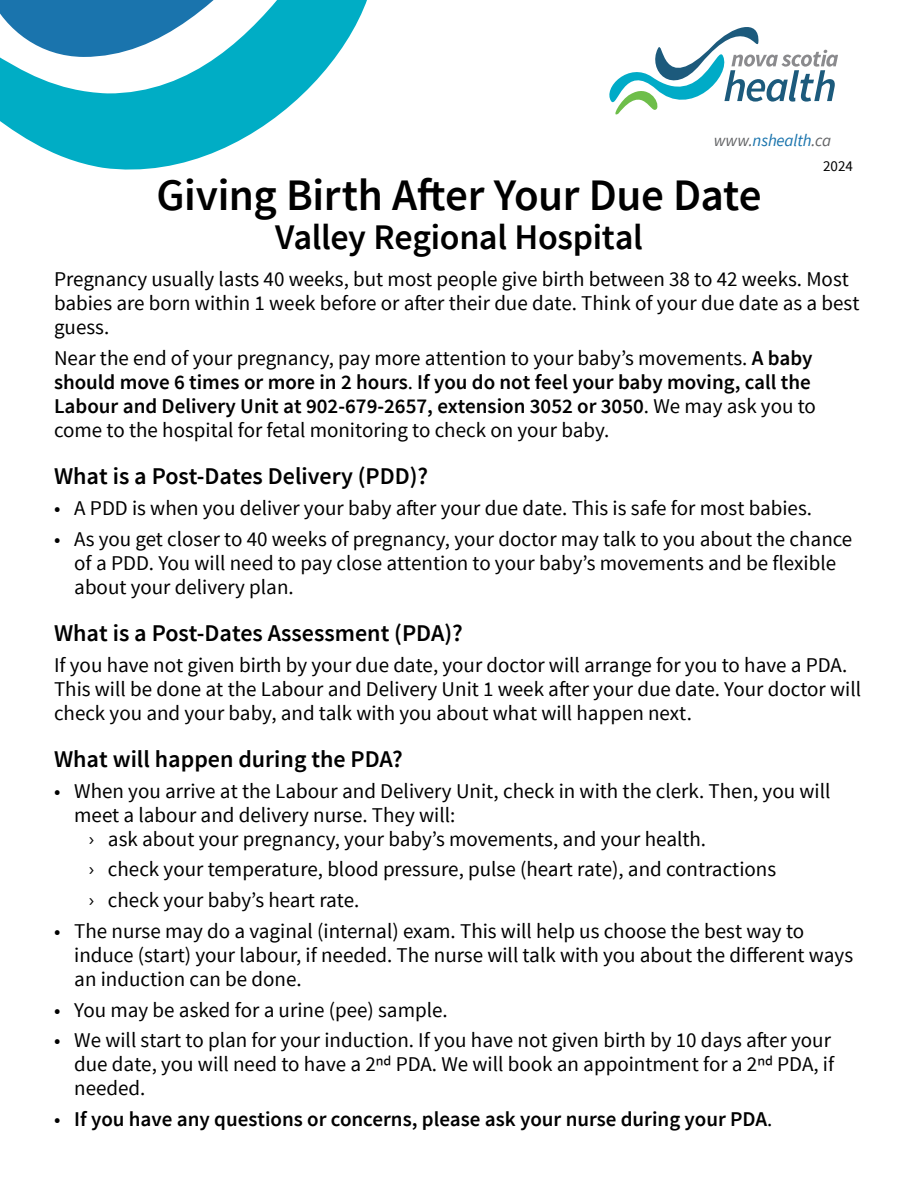
<style>
.page{position:relative;width:918px;height:1188px;background:#fff}
.page>*{position:absolute;margin:0;border:0;box-sizing:border-box;transform-origin:0 0}
.Pamphlet_Title{font:600 45px "Source Sans Pro";letter-spacing:-.01em;color:#000}
.Heading_-_centred{font:600 36px "Source Sans Pro";letter-spacing:-.01em;color:#000}
.Subheading__small{font:600 24px "Source Sans Pro";color:#000}
.body_text{font:21px/24px "Source Sans Pro";color:#000}
.t1{font:600 21px "Source Sans Pro";color:#000}
.t2{font:italic 16.95px "Source Sans Pro";letter-spacing:-.01em;color:#1a74ad}
.page{font:15px "Source Sans Pro";color:#000}
.s1{color:#636466}
.s2{font-weight:600}
.s3{font-family:"Trade Gothic LT Std"}
.s4{font-weight:400}
</style>
<div class="page">
<svg style="left:609px;top:27px;width:229px;height:88px"></svg>
<svg style="left:0;top:0;width:367px;height:170px"></svg>
<p class="t2" style="left:714px;top:130px;width:119px"><span class="s1">www.</span>nshealth<span class="s1">.ca</span></p>
<p class="page" style="left:823px;top:157px;width:31px">2024</p>
<p class="Pamphlet_Title" style="left:156px;top:167px;width:607px">Giving Birth After Your Due Date</p>
<p class="Heading_-_centred" style="left:275px;top:214px;width:369px">Valley Regional Hospital</p>
<p class="body_text" style="left:54px;top:267px;width:807px">Pregnancy usually lasts 40 weeks, but most people give birth between 38 to 42 weeks. Most babies are born within 1 week before or after their due date. Think of your due date as a best guess.</p>
<p class="body_text" style="left:54px;top:346px;width:764px">Near the end of your pregnancy, pay more attention to your baby’s movements. <span class="s2">A baby should move 6 times or more in 2 hours</span>. <span class="s2">If you do not feel your baby moving, call the Labour and Delivery Unit at 902-679-2657, extension 3052 or 3050</span>. We may ask you to come to the hospital for fetal monitoring to check on your baby.</p>
<p class="Subheading__small" style="left:54px;top:461px;width:376px">What is a Post-Dates Delivery (PDD)?</p>
<p class="body_text" style="left:54px;top:496px;width:760px">• A PDD is when you deliver your baby after your due date. This is safe for most babies.</p>
<p class="body_text" style="left:74px;top:527px;width:780px;text-indent:-20px">• As you get closer to 40 weeks of pregnancy, your doctor may talk to you about the chance of a PDD. You will need to pay close attention to your baby’s movements and be flexible about your delivery plan.</p>
<p class="Subheading__small" style="left:54px;top:618px;width:410px">What is a Post-Dates Assessment (PDA)?</p>
<p class="body_text" style="left:54px;top:653px;width:809px">If you have not given birth by your due date, your doctor will arrange for you to have a PDA.<br>This will be done at the Labour and Delivery Unit 1 week after your due date. Your doctor will check you and your baby, and talk with you about what will happen next.</p>
<p class="Subheading__small" style="left:54px;top:744px;width:350px">What will happen during the PDA?</p>
<p class="body_text" style="left:74px;top:779px;width:758px;text-indent:-20px">• When you arrive at the Labour and Delivery Unit, check in with the clerk. Then, you will meet a labour and delivery nurse. They will:</p>
<p class="body_text" style="left:88px;top:827px;width:620px"><span class="s3">›</span> ask about your pregnancy, your baby’s movements, and your health.</p>
<p class="body_text" style="left:88px;top:858px;width:690px"><span class="s3">›</span> check your temperature, blood pressure, pulse (heart rate), and contractions</p>
<p class="body_text" style="left:88px;top:888px;width:273px"><span class="s3">›</span> check your baby’s heart rate.</p>
<p class="body_text" style="left:74px;top:919px;width:780px;text-indent:-20px">• The nurse may do a vaginal (internal) exam. This will help us choose the best way to induce (start) your labour, if needed. The nurse will talk with you about the different ways an induction can be done.</p>
<p class="body_text" style="left:54px;top:998px;width:395px">• You may be asked for a urine (pee) sample.</p>
<p class="body_text" style="left:74px;top:1029px;width:761px;text-indent:-20px">• We will start to plan for your induction. If you have not given birth by 10 days after your due date, you will need to have a 2nd PDA. We will book an appointment for a 2nd PDA, if needed.</p>
<p class="t1" style="left:54px;top:1106px;width:720px"><span class="s4">•</span> If you have any questions or concerns, please ask your nurse during your PDA<span class="s4">.</span></p>
</div>
